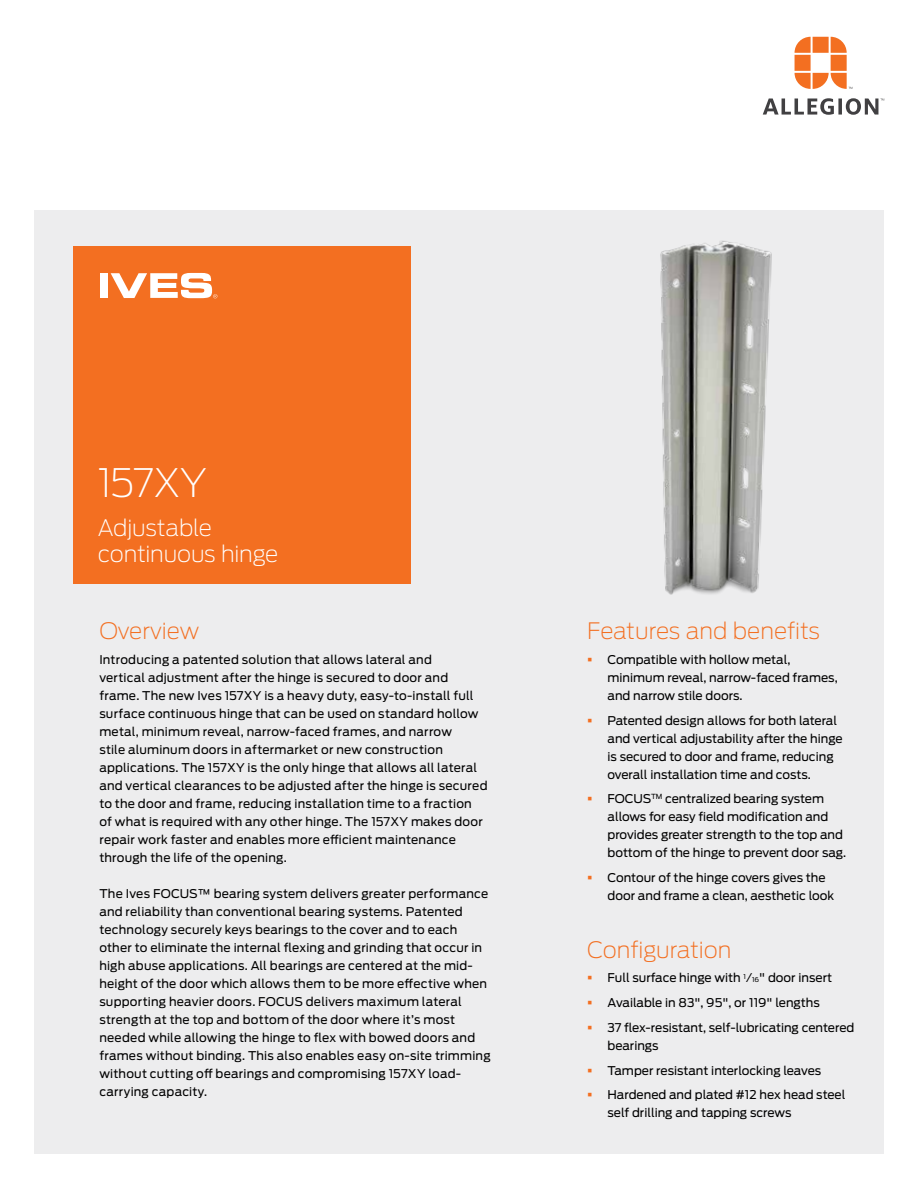
<style>
.page{position:relative;width:918px;height:1188px;background:#fff}
.page>*{position:absolute;margin:0;border:0;box-sizing:border-box;transform-origin:0 0}
.t1{font:200 39px "Antenna";letter-spacing:-.01em;color:#fff}
.t2{font:200 22.5px "Antenna";color:#f36f21}
.t3{font:200 22.5px/25.5px "Antenna";letter-spacing:-.01em;color:#fff}
.t4{font:12px/18px "Antenna";letter-spacing:.01em;color:#000}
.s1{color:#f36f21}
.s2{font-size:6.6px}
</style>
<div class="page">
<svg style="left:795px;top:37px;width:57px;height:52px"></svg>
<svg style="left:763px;top:98px;width:121px;height:17px"></svg>
<div style="left:34px;top:210px;width:850px;height:944px;background:#ededee"></div>
<div style="left:74px;top:247px;width:337px;height:337px;background:#f36f21"></div>
<div style="left:100px;top:273px;width:8px;height:25px;background:#fff"></div>
<svg style="left:111px;top:273px;width:106px;height:25px"></svg>
<img style="left:660px;top:240px;width:112px;height:355px">
<h1 class="t1" style="left:98px;top:461px;width:110px">157XY</h1>
<h2 class="t3" style="left:98px;top:515px;width:182px">Adjustable continuous hinge</h2>
<h2 class="t2" style="left:99px;top:618px;width:101px">Overview</h2>
<p class="t4" style="left:99px;top:650px;width:390px">Introducing a patented solution that allows lateral and<br>vertical adjustment after the hinge is secured to door and frame. The new Ives 157XY is a heavy duty, easy-to-install full surface continuous hinge that can be used on standard hollow metal, minimum reveal, narrow-faced frames, and narrow<br>stile aluminum doors in aftermarket or new construction applications. The 157XY is the only hinge that allows all lateral and vertical clearances to be adjusted after the hinge is secured to the door and frame, reducing installation time to a fraction<br>of what is required with any other hinge. The 157XY makes door repair work faster and enables more efficient maintenance through the life of the opening.</p>
<p class="t4" style="left:99px;top:884px;width:393px">The Ives FOCUS™ bearing system delivers greater performance and reliability than conventional bearing systems. Patented technology securely keys bearings to the cover and to each other to eliminate the internal flexing and grinding that occur in high abuse applications. All bearings are centered at the mid&shy;height of the door which allows them to be more effective when supporting heavier doors. FOCUS delivers maximum lateral strength at the top and bottom of the door where it’s most needed while allowing the hinge to flex with bowed doors and frames without binding. This also enables easy on-site trimming without cutting off bearings and compromising 157XY load&shy;carrying capacity.</p>
<h2 class="t2" style="left:587px;top:618px;width:234px">Features and benefits</h2>
<p class="t4" style="left:607px;top:650px;width:232px;text-indent:-20px"><span class="s1">▪</span> Compatible with hollow metal, minimum reveal, narrow-faced frames, and narrow stile doors.</p>
<p class="t4" style="left:607px;top:711px;width:237px;text-indent:-20px"><span class="s1">▪</span> Patented design allows for both lateral and vertical adjustability after the hinge is secured to door and frame, reducing overall installation time and costs.</p>
<p class="t4" style="left:607px;top:790px;width:240px;text-indent:-20px"><span class="s1">▪</span> FOCUS<sup>TM</sup> centralized bearing system allows for easy field modification and provides greater strength to the top and bottom of the hinge to prevent door sag.</p>
<p class="t4" style="left:607px;top:869px;width:228px;text-indent:-20px"><span class="s1">▪</span> Contour of the hinge covers gives the door and frame a clean, aesthetic look</p>
<h2 class="t2" style="left:587px;top:937px;width:146px">Configuration</h2>
<p class="t4" style="left:587px;top:969px;width:246px"><span class="s1">▪</span> Full surface hinge with <sup>1</sup>⁄<span class="s2">16</span>" door insert</p>
<p class="t4" style="left:587px;top:994px;width:234px"><span class="s1">▪</span> Available in 83", 95", or 119" lengths</p>
<p class="t4" style="left:607px;top:1019px;width:248px;text-indent:-20px"><span class="s1">▪</span> 37 flex-resistant, self-lubricating centered bearings</p>
<p class="t4" style="left:587px;top:1061px;width:236px"><span class="s1">▪</span> Tamper resistant interlocking leaves</p>
<p class="t4" style="left:607px;top:1086px;width:240px;text-indent:-20px"><span class="s1">▪</span> Hardened and plated #12 hex head steel self drilling and tapping screws</p>
</div>
